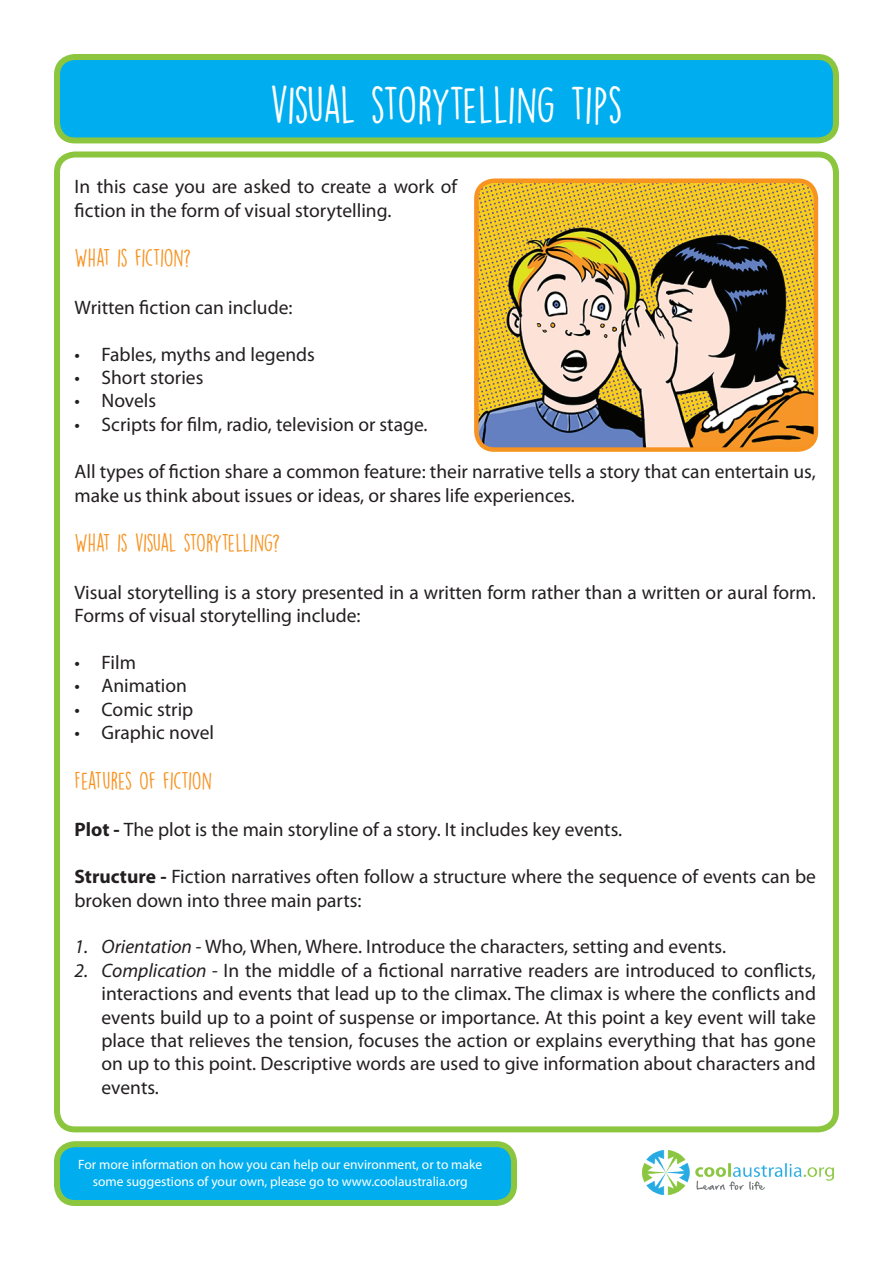
<style>
.page{position:relative;width:893px;height:1263px;background:#fff}
.page>*{position:absolute;margin:0;border:0;box-sizing:border-box;transform-origin:0 0}
.t1{font:46.5px "DK Lemon Yellow Sun";letter-spacing:-.03em;color:#fff}
.t2{font:22.5px "DK Lemon Yellow Sun";letter-spacing:-.03em;color:#f79321}
.t3{font:19.5px/23.4px "Myriad Pro";color:#231f20}
.t4{font:13.5px/16.2px "Myriad Pro";color:#fff;text-align:center}
.s1{font-weight:700}
.s2{font-style:italic}
</style>
<div class="page">
<div style="left:54px;top:151px;width:785px;height:981px;border:6px solid #8bc63e;border-radius:18px"></div>
<div style="left:57px;top:57px;width:779px;height:83px;background:#00aeef;border-radius:18px"></div>
<div style="left:54px;top:54px;width:785px;height:89px;border:6px solid #8bc63e;border-radius:18px"></div>
<div style="left:57px;top:1144px;width:457px;height:59px;background:#00aeef;border-radius:18px"></div>
<div style="left:54px;top:1141px;width:463px;height:65px;border:6px solid #8bc63e;border-radius:18px"></div>
<img style="left:479px;top:183px;width:334px;height:264px">
<div style="left:474px;top:178px;width:344px;height:274px;border:4px solid #f79321;border-radius:18px"></div>
<img style="left:643px;top:1150px;width:191px;height:45px">
<h1 class="t1" style="left:270px;top:77px;width:355px">VISUAL STORYTELLING TIPS</h1>
<p class="t3" style="left:75px;top:175px;width:384px">In this case you are asked to create a work of fiction in the form of visual storytelling.</p>
<p class="t2" style="left:75px;top:244px;width:118px">WHAT IS FICTION?</p>
<p class="t3" style="left:75px;top:295px;width:219px">Written fiction can include:</p>
<p class="t3" style="left:75px;top:342px;width:242px">• Fables, myths and legends</p>
<p class="t3" style="left:75px;top:365px;width:130px">• Short stories</p>
<p class="t3" style="left:75px;top:389px;width:83px">• Novels</p>
<p class="t3" style="left:75px;top:412px;width:355px">• Scripts for film, radio, television or stage.</p>
<p class="t3" style="left:75px;top:460px;width:743px">All types of fiction share a common feature: their narrative tells a story that can entertain us, make us think about issues or ideas, or shares life experiences.</p>
<p class="t2" style="left:75px;top:529px;width:207px">WHAT IS VISUAL STORYTELLING?</p>
<p class="t3" style="left:75px;top:580px;width:743px">Visual storytelling is a story presented in a written form rather than a written or aural form.<br>Forms of visual storytelling include:</p>
<p class="t3" style="left:75px;top:650px;width:63px">• Film</p>
<p class="t3" style="left:75px;top:674px;width:114px">• Animation</p>
<p class="t3" style="left:75px;top:697px;width:120px">• Comic strip</p>
<p class="t3" style="left:75px;top:721px;width:141px">• Graphic novel</p>
<p class="t2" style="left:75px;top:767px;width:139px">FEATURES OF FICTION</p>
<p class="t3" style="left:75px;top:818px;width:549px"><span class="s1">Plot -</span> The plot is the main storyline of a story. It includes key events.</p>
<p class="t3" style="left:75px;top:865px;width:743px"><span class="s1">Structure -</span> Fiction narratives often follow a structure where the sequence of events can be broken down into three main parts:</p>
<p class="t3" style="left:75px;top:935px;width:653px"><span class="s2">1. Orientation -</span> Who, When, Where. Introduce the characters, setting and events.</p>
<p class="t3" style="left:102px;top:958px;width:716px;text-align:justify;text-indent:-27px"><span class="s2">2. Complication -</span> In the middle of a fictional narrative readers are introduced to conflicts, interactions and events that lead up to the climax. The climax is where the conflicts and events build up to a point of suspense or importance. At this point a key event will take place that relieves the tension, focuses the action or explains everything that has gone on up to this point. Descriptive words are used to give information about characters and events.</p>
<p class="t4" style="left:78px;top:1156px;width:405px">For more information on how you can help our environment, or to make some suggestions of your own, please go to www.coolaustralia.org</p>
</div>
